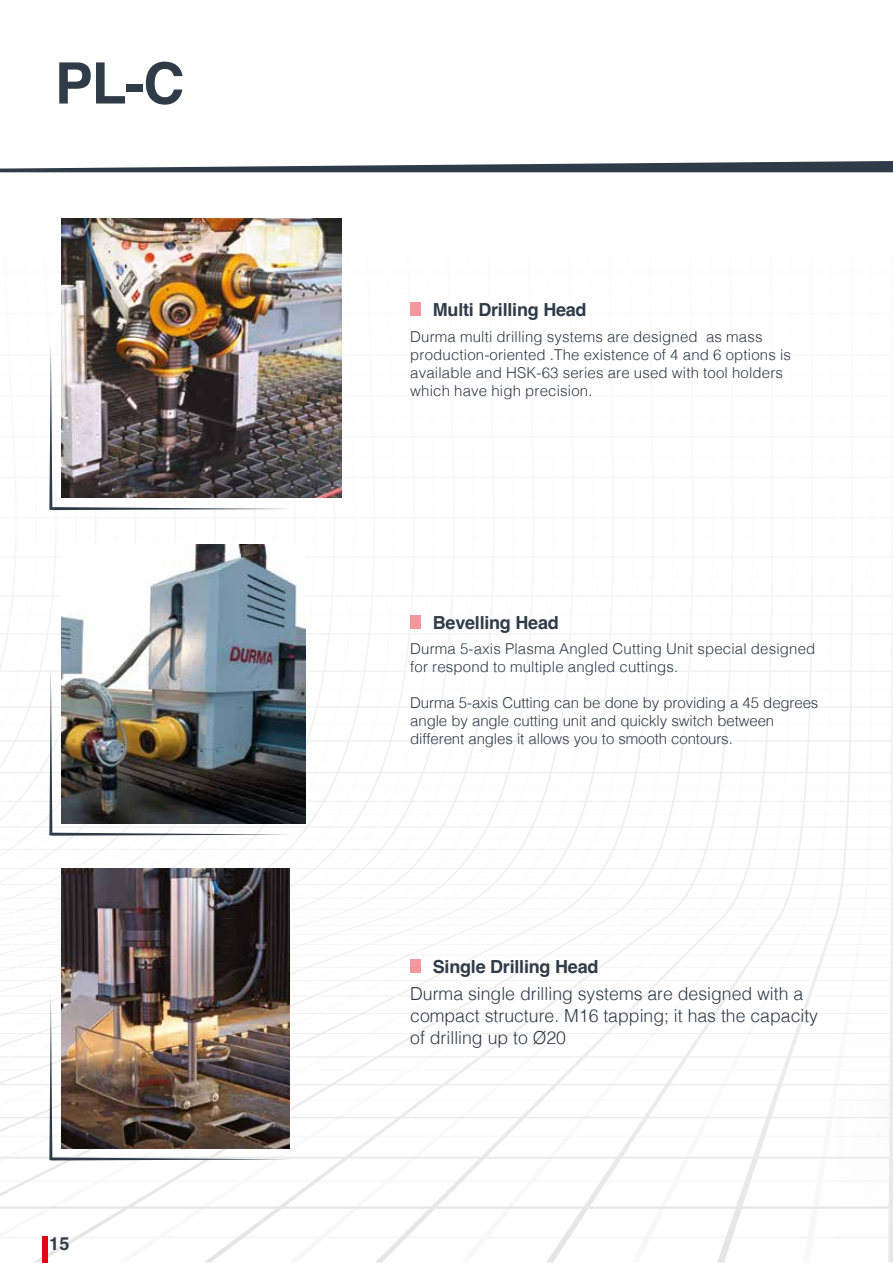
<style>
.page{position:relative;width:893px;height:1263px;background:#fff}
.page>*{position:absolute;margin:0;border:0;box-sizing:border-box;transform-origin:0 0}
.t1{font:700 57.15px "Helvetica";color:#2f3b47}
.t2{font:300 18px/21.6px "Helvetica";color:#2f3b47}
.t3{font:700 18px "Helvetica";letter-spacing:-.015em;color:#2f3b47}
.t4{font:300 15px/18px "Helvetica";letter-spacing:.01em;color:#2f3b47}
.t5{font:300 15px/18px "Helvetica";letter-spacing:-.01em;color:#2f3b47}
</style>
<div class="page">
<svg style="left:0;top:161px;width:893px;height:11px"></svg>
<div style="left:43px;top:1237px;width:5px;height:26px;background:#e30613"></div>
<svg style="left:49px;top:344px;width:237px;height:166px"></svg>
<div style="left:410px;top:302px;width:10px;height:14px;background:#f3999e"></div>
<div style="left:410px;top:615px;width:10px;height:13px;background:#f3999e"></div>
<div style="left:410px;top:959px;width:10px;height:14px;background:#f3999e"></div>
<img style="left:62px;top:218px;width:280px;height:280px">
<svg style="left:49px;top:670px;width:243px;height:166px"></svg>
<svg style="left:49px;top:994px;width:243px;height:166px"></svg>
<img style="left:62px;top:868px;width:227px;height:280px">
<img style="left:62px;top:544px;width:244px;height:279px">
<img style="left:837px;top:908px;width:56px;height:355px">
<h1 class="t1" style="left:55px;top:49px;width:131px">PL-C</h1>
<p class="t3" style="left:49px;top:1233px;width:22px">15</p>
<p class="t3" style="left:433px;top:299px;width:155px">Multi Drilling Head</p>
<p class="t4" style="left:410px;top:326px;width:382px">Durma multi drilling systems are designed as mass production-oriented .The existence of 4 and 6 options is available and HSK-63 series are used with tool holders which have high precision.</p>
<p class="t3" style="left:433px;top:612px;width:127px">Bevelling Head</p>
<p class="t4" style="left:410px;top:638px;width:407px">Durma 5-axis Plasma Angled Cutting Unit special designed for respond to multiple angled cuttings.</p>
<p class="t5" style="left:410px;top:692px;width:410px">Durma 5-axis Cutting can be done by providing a 45 degrees angle by angle cutting unit and quickly switch between different angles it allows you to smooth contours.</p>
<p class="t3" style="left:433px;top:956px;width:167px">Single Drilling Head</p>
<p class="t2" style="left:410px;top:982px;width:409px">Durma single drilling systems are designed with a compact structure. M16 tapping; it has the capacity of drilling up to Ø20</p>
</div>
